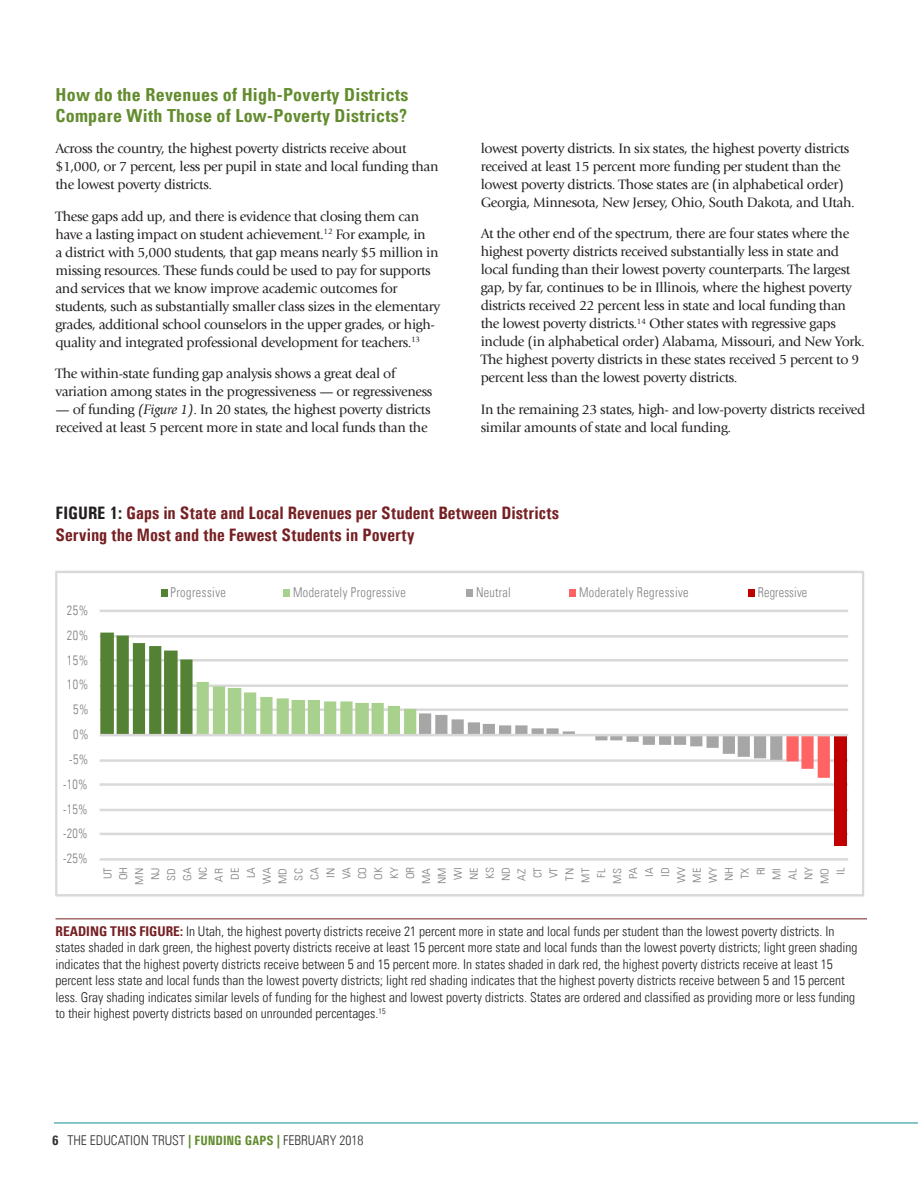
<style>
.page{position:relative;width:918px;height:1188px;background:#fff}
.page>*{position:absolute;margin:0;border:0;box-sizing:border-box;transform-origin:0 0}
.t1{font:700 condensed 18px/21.6px "Univers";color:#762023}
.BODY_HEADER{font:700 condensed 18px/21px "Univers LT";letter-spacing:.015em;color:#628c2d}
.BODY_TEXT_kl{font:14.25px/18px "Giovanni";letter-spacing:-.025em;color:#231f20}
.t2{font:300 condensed 13.5px/16.5px "Univers LT";color:#231f20}
.t3{font:300 condensed 13.5px "Univers LT";letter-spacing:.035em;color:#7f7f7f;scale:.91 1}
.t4{font:300 condensed 13.5px "Univers LT";color:#312f30}
.t5{font:300 condensed 13.5px "Univers LT";letter-spacing:.01em;color:#7f7f7f;scale:.91 1}
.t6{font:300 condensed 10.8px/15.9px "Univers LT";letter-spacing:-.005em;color:#7f7f7f;text-align:right;scale:1.1 1}
.s1{font-style:italic}
.s2{color:#231f20}
.s3{font-weight:700;color:#762023}
.s4{font-weight:700}
.s5{font-weight:700;color:#628c2d}
.s6{font-family:"Univers";font-weight:700;color:#628c2d}
</style>
<div class="page">
<hr style="left:54px;top:1122px;width:864px;height:2px;background:#61b2b9">
<hr style="left:56px;top:918px;width:811px;height:1px;background:#762023">
<hr style="left:100px;top:858px;width:748px;height:3px;background:#d9d9d9">
<hr style="left:100px;top:833px;width:748px;height:2px;background:#d9d9d9">
<hr style="left:100px;top:809px;width:748px;height:2px;background:#d9d9d9">
<hr style="left:100px;top:783px;width:748px;height:3px;background:#d9d9d9">
<hr style="left:100px;top:708px;width:748px;height:3px;background:#d9d9d9">
<hr style="left:100px;top:685px;width:748px;height:2px;background:#d9d9d9">
<hr style="left:100px;top:659px;width:748px;height:2px;background:#d9d9d9">
<hr style="left:100px;top:635px;width:748px;height:3px;background:#d9d9d9">
<hr style="left:100px;top:610px;width:748px;height:2px;background:#d9d9d9">
<svg style="left:100px;top:633px;width:730px;height:145px"></svg>
<div style="left:834px;top:736px;width:12px;height:109px;background:#c00000"></div>
<hr style="left:100px;top:734px;width:748px;height:2px;background:#d9d9d9">
<div style="left:161px;top:589px;width:7px;height:8px;background:#548235"></div>
<div style="left:283px;top:589px;width:7px;height:8px;background:#a9d18e"></div>
<div style="left:466px;top:589px;width:7px;height:8px;background:#a6a6a6"></div>
<div style="left:570px;top:589px;width:6px;height:8px;background:#ff6464"></div>
<div style="left:749px;top:589px;width:6px;height:8px;background:#c00000"></div>
<div style="left:55px;top:571px;width:809px;height:326px;border:2px solid #d9d9d9"></div>
<p class="BODY_HEADER" style="left:56px;top:84px;width:354px">How do the Revenues of High-Poverty Districts<br>Compare With Those of Low-Poverty Districts?</p>
<p class="BODY_TEXT_kl" style="left:56px;top:140px;width:385px">Across the country, the highest poverty districts receive about $1,000, or 7 percent, less per pupil in state and local funding than the lowest poverty districts.</p>
<p class="BODY_TEXT_kl" style="left:56px;top:207px;width:386px">These gaps add up, and there is evidence that closing them can have a lasting impact on student achievement.<sup>12</sup> For example, in<br>a district with 5,000 students, that gap means nearly $5 million in missing resources. These funds could be used to pay for supports and services that we know improve academic outcomes for students, such as substantially smaller class sizes in the elementary grades, additional school counselors in the upper grades, or high&shy;quality and integrated professional development for teachers.<sup>13</sup></p>
<p class="BODY_TEXT_kl" style="left:56px;top:365px;width:378px">The within-state funding gap analysis shows a great deal of variation among states in the progressiveness — or regressiveness</p>
<p class="BODY_TEXT_kl" style="left:56px;top:401px;width:377px">— of funding <span class="s1">(Figure 1)</span>. In 20 states, the highest poverty districts received at least 5 percent more in state and local funds than the</p>
<p class="BODY_TEXT_kl" style="left:481px;top:139px;width:376px">lowest poverty districts. In six states, the highest poverty districts received at least 15 percent more funding per student than the lowest poverty districts. Those states are (in alphabetical order)<br>Georgia, Minnesota, New Jersey, Ohio, South Dakota, and Utah.</p>
<p class="BODY_TEXT_kl" style="left:481px;top:225px;width:386px">At the other end of the spectrum, there are four states where the highest poverty districts received substantially less in state and local funding than their lowest poverty counterparts. The largest gap, by far, continues to be in Illinois, where the highest poverty districts received 22 percent less in state and local funding than the lowest poverty districts.<sup>14</sup> Other states with regressive gaps include (in alphabetical order) Alabama, Missouri, and New York.<br>The highest poverty districts in these states received 5 percent to 9 percent less than the lowest poverty districts.</p>
<p class="BODY_TEXT_kl" style="left:481px;top:400px;width:386px">In the remaining 23 states, high- and low-poverty districts received similar amounts of state and local funding.</p>
<p class="t1" style="left:56px;top:502px;width:505px"><span class="s2">FIGURE 1:</span> Gaps in State and Local Revenues per Student Between Districts<br>Serving the Most and the Fewest Students in Poverty</p>
<p class="t3" style="left:67px;top:603px;width:25px">25%</p>
<p class="t3" style="left:67px;top:627px;width:25px">20%</p>
<p class="t3" style="left:67px;top:652px;width:25px">15%</p>
<p class="t3" style="left:67px;top:677px;width:25px">10%</p>
<p class="t3" style="left:73px;top:701px;width:19px">5%</p>
<p class="t3" style="left:73px;top:726px;width:19px">0%</p>
<p class="t3" style="left:69px;top:751px;width:22px">-5%</p>
<p class="t3" style="left:63px;top:776px;width:29px">-10%</p>
<p class="t3" style="left:63px;top:801px;width:29px">-15%</p>
<p class="t3" style="left:63px;top:826px;width:29px">-20%</p>
<p class="t3" style="left:63px;top:850px;width:29px">-25%</p>
<p class="t3" style="left:171px;top:584px;width:62px">Progressive</p>
<p class="t3" style="left:293px;top:584px;width:125px">Moderately Progressive</p>
<p class="t3" style="left:476px;top:584px;width:40px">Neutral</p>
<p class="t3" style="left:579px;top:584px;width:122px">Moderately Regressive</p>
<p class="t5" style="left:758px;top:584px;width:56px">Regressive</p>
<p class="t6" style="left:100px;top:885px;width:18px;rotate:-90deg">UT<br>OH<br>MN<br>NJ<br>SD<br>GA<br>NC<br>AR<br>DE<br>LA<br>WA<br>MD<br>SC<br>CA<br>IN<br>VA<br>CO<br>OK<br>KY<br>OR<br>MA<br>NM<br>WI<br>NE<br>KS<br>ND<br>AZ<br>CT<br>VT<br>TN<br>MT<br>FL<br>MS<br>PA<br>IA<br>ID<br>WV<br>ME<br>WY<br>NH<br>TX<br>RI<br>MI<br>AL<br>NY<br>MO<br>IL</p>
<p class="t2" style="left:56px;top:923px;width:804px"><span class="s3">READING THIS FIGURE:</span> In Utah, the highest poverty districts receive 21 percent more in state and local funds per student than the lowest poverty districts. In states shaded in dark green, the highest poverty districts receive at least 15 percent more state and local funds than the lowest poverty districts; light green shading indicates that the highest poverty districts receive between 5 and 15 percent more. In states shaded in dark red, the highest poverty districts receive at least 15 percent less state and local funds than the lowest poverty districts; light red shading indicates that the highest poverty districts receive between 5 and 15 percent less. Gray shading indicates similar levels of funding for the highest and lowest poverty districts. States are ordered and classified as providing more or less funding to their highest poverty districts based on unrounded percentages.<sup>15</sup></p>
<p class="t4" style="left:52px;top:1132px;width:312px"><span class="s4">6</span> THE EDUCATION TRUST <span class="s5">|</span> <span class="s6">FUNDING GAPS</span> <span class="s5">|</span> FEBRUARY 2018</p>
</div>
